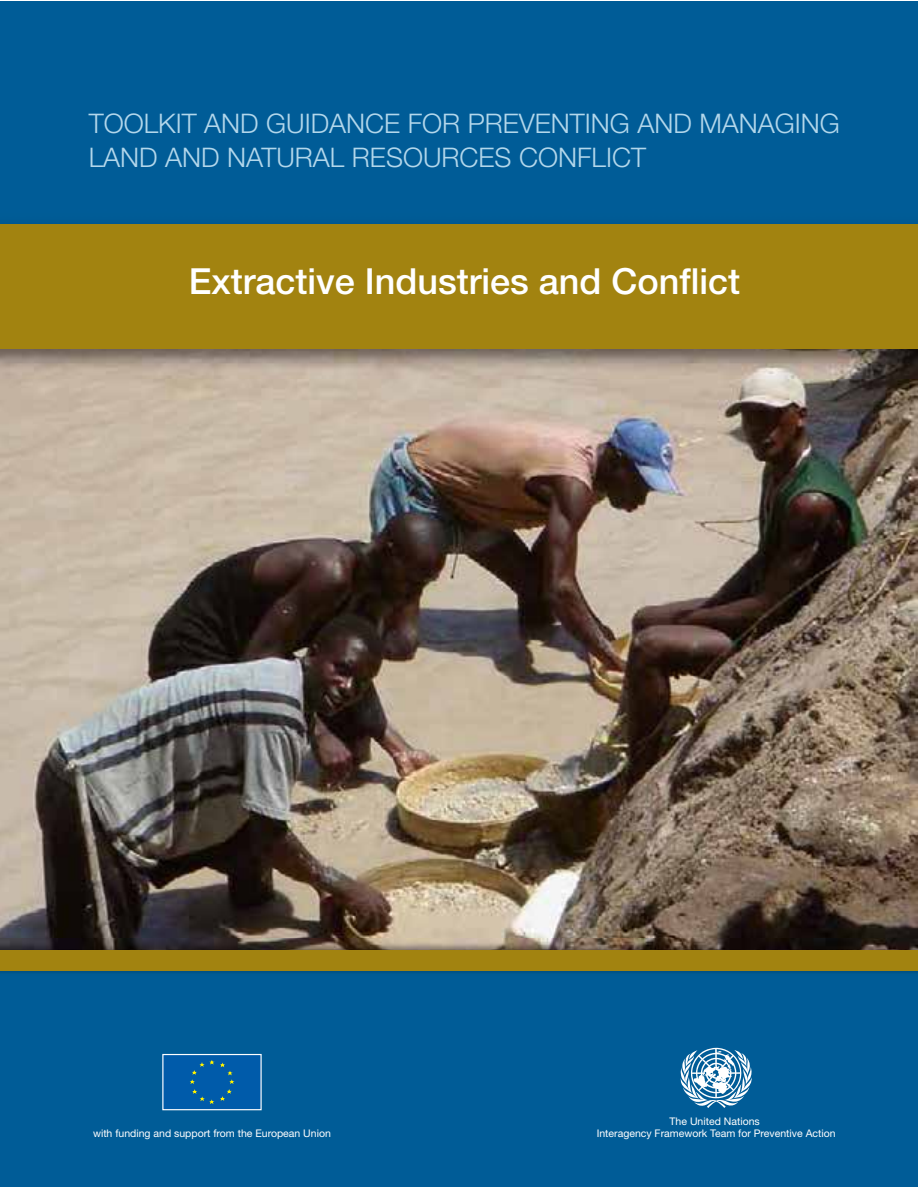
<style>
.page{position:relative;width:918px;height:1188px;background:#fff}
.page>*{position:absolute;margin:0;border:0;box-sizing:border-box;transform-origin:0 0}
.t1{font:500 36px "Helvetica Neue LT Std";color:#fff}
.t2{font:300 27px/34.5px "Helvetica Neue LT Std";color:#b3d7eb}
.t3{font:10.5px/12.8px "Helvetica Neue LT Std";color:#fff;text-align:center}
</style>
<div class="page">
<div style="left:0;top:1px;width:918px;height:1186px;background:#005c97"></div>
<img style="left:0;top:379px;width:918px;height:594px">
<div style="left:0;top:950px;width:918px;height:20px;background:#a28310"></div>
<img style="left:0;top:349px;width:918px;height:30px">
<div style="left:0;top:224px;width:918px;height:125px;background:#a28310"></div>
<svg style="left:680px;top:1048px;width:72px;height:60px"></svg>
<div style="left:163px;top:1055px;width:98px;height:55px;background:#005baa"></div>
<div style="left:162px;top:1054px;width:100px;height:56px;border:1px solid #fff"></div>
<svg style="left:190px;top:1060px;width:44px;height:44px"></svg>
<h2 class="t2" style="left:89px;top:106px;width:753px">TOOLKIT AND GUIDANCE FOR PREVENTING AND MANAGING<br>LAND AND NATURAL RESOURCES CONFLICT</h2>
<h1 class="t1" style="left:189px;top:261px;width:553px">Extractive Industries and Conflict</h1>
<p class="t3" style="left:93px;top:1127px;width:239px">with funding and support from the European Union</p>
<p class="t3" style="left:597px;top:1115px;width:240px">The United Nations<br>Interagency Framework Team for Preventive Action</p>
</div>
